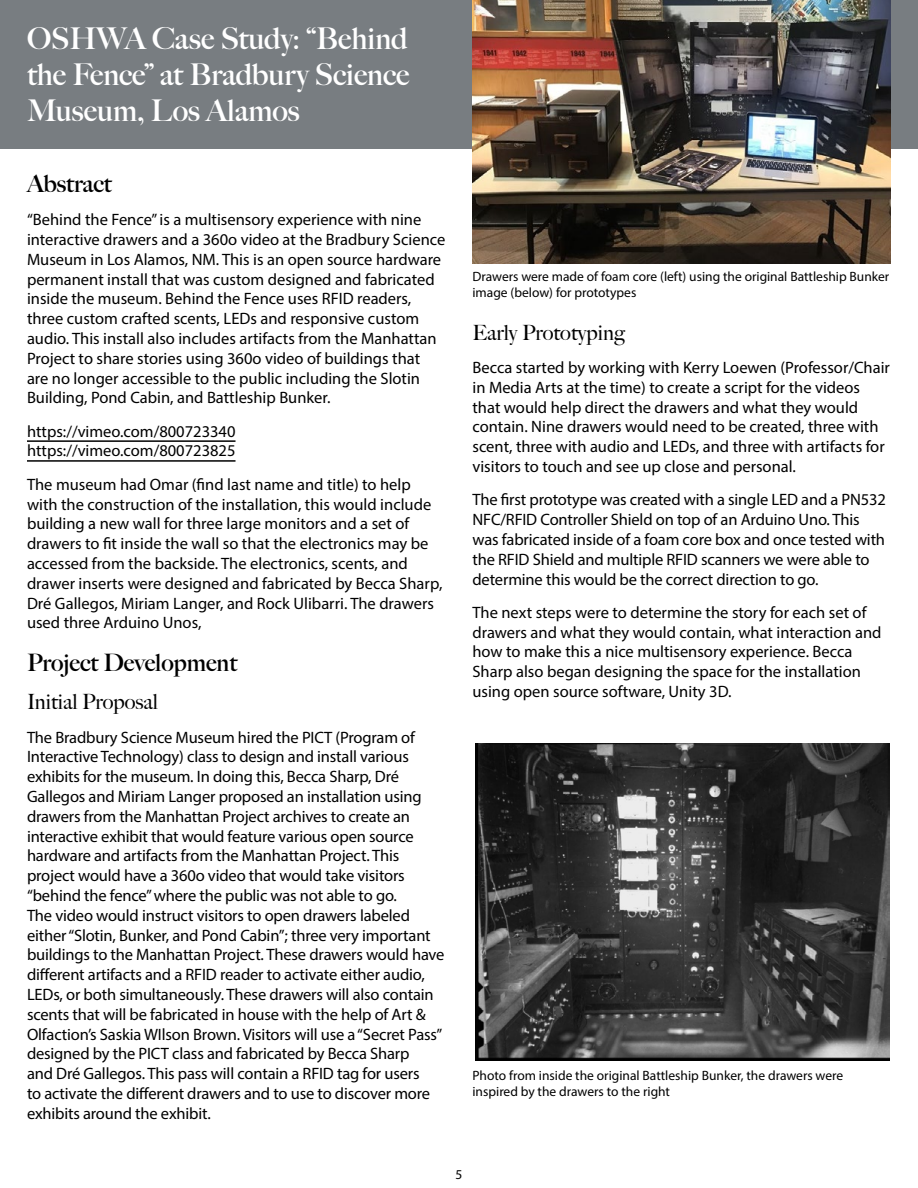
<style>
.page{position:relative;width:918px;height:1188px;background:#fff}
.page>*{position:absolute;margin:0;border:0;box-sizing:border-box;transform-origin:0 0}
.t1{font:700 30px/36px "Big Caslon FB";color:#fff;text-align:justify}
.t2{font:700 24px "Big Caslon FB";color:#000}
.t3{font:21px "Big Caslon FB";color:#000}
.t4{font:16.5px/19.8px "Myriad Pro";letter-spacing:-.005em;color:#000}
.t5{font:13.5px/16.2px "Myriad Pro";color:#000}
</style>
<div class="page">
<div style="left:0;top:0;width:918px;height:148px;background:#787d81"></div>
<hr style="left:27px;top:440px;width:209px;height:2px;background:#000">
<hr style="left:27px;top:460px;width:209px;height:2px;background:#000">
<img style="left:472px;top:0;width:419px;height:263px">
<img style="left:475px;top:743px;width:414px;height:318px">
<h1 class="t1" style="left:27px;top:21px;width:384px">OSHWA Case Study: “Behind the Fence” at Bradbury Science Museum, Los Alamos</h1>
<h2 class="t2" style="left:27px;top:169px;width:86px">Abstract</h2>
<p class="t4" style="left:27px;top:209px;width:420px">“Behind the Fence” is a multisensory experience with nine interactive drawers and a 360o video at the Bradbury Science Museum in Los Alamos, NM. This is an open source hardware permanent install that was custom designed and fabricated inside the museum. Behind the Fence uses RFID readers, three custom crafted scents, LEDs and responsive custom audio. This install also includes artifacts from the Manhattan Project to share stories using 360o video of buildings that are no longer accessible to the public including the Slotin Building, Pond Cabin, and Battleship Bunker.</p>
<p class="t4" style="left:27px;top:421px;width:210px">https://vimeo.com/800723340 https://vimeo.com/800723825</p>
<p class="t4" style="left:27px;top:474px;width:417px">The museum had Omar (find last name and title) to help with the construction of the installation, this would include building a new wall for three large monitors and a set of drawers to fit inside the wall so that the electronics may be accessed from the backside. The electronics, scents, and drawer inserts were designed and fabricated by Becca Sharp, Dré Gallegos, Miriam Langer, and Rock Ulibarri. The drawers used three Arduino Unos,</p>
<h2 class="t2" style="left:27px;top:648px;width:212px">Project Development</h2>
<p class="t3" style="left:27px;top:690px;width:133px">Initial Proposal</p>
<p class="t4" style="left:27px;top:727px;width:419px">The Bradbury Science Museum hired the PICT (Program of Interactive Technology) class to design and install various exhibits for the museum. In doing this, Becca Sharp, Dré Gallegos and Miriam Langer proposed an installation using drawers from the Manhattan Project archives to create an interactive exhibit that would feature various open source hardware and artifacts from the Manhattan Project. This project would have a 360o video that would take visitors “behind the fence” where the public was not able to go.<br>The video would instruct visitors to open drawers labeled either “Slotin, Bunker, and Pond Cabin”; three very important buildings to the Manhattan Project. These drawers would have different artifacts and a RFID reader to activate either audio, LEDs, or both simultaneously. These drawers will also contain scents that will be fabricated in house with the help of Art &amp; Olfaction’s Saskia WIlson Brown. Visitors will use a “Secret Pass” designed by the PICT class and fabricated by Becca Sharp<br>and Dré Gallegos. This pass will contain a RFID tag for users<br>to activate the different drawers and to use to discover more exhibits around the exhibit.</p>
<p class="t5" style="left:472px;top:268px;width:418px">Drawers were made of foam core (left) using the original Battleship Bunker image (below) for prototypes</p>
<p class="t3" style="left:472px;top:320px;width:154px">Early Prototyping</p>
<p class="t4" style="left:472px;top:357px;width:419px">Becca started by working with Kerry Loewen (Professor/Chair in Media Arts at the time) to create a script for the videos that would help direct the drawers and what they would contain. Nine drawers would need to be created, three with scent, three with audio and LEDs, and three with artifacts for visitors to touch and see up close and personal.</p>
<p class="t4" style="left:472px;top:490px;width:415px">The first prototype was created with a single LED and a PN532<br>NFC/RFID Controller Shield on top of an Arduino Uno. This was fabricated inside of a foam core box and once tested with the RFID Shield and multiple RFID scanners we were able to determine this would be the correct direction to go.</p>
<p class="t4" style="left:472px;top:602px;width:410px">The next steps were to determine the story for each set of drawers and what they would contain, what interaction and how to make this a nice multisensory experience. Becca Sharp also began designing the space for the installation using open source software, Unity 3D.</p>
<p class="t5" style="left:472px;top:1067px;width:372px">Photo from inside the original Battleship Bunker, the drawers were inspired by the drawers to the right</p>
<p class="t5" style="left:456px;top:1166px;width:8px">5</p>
</div>
